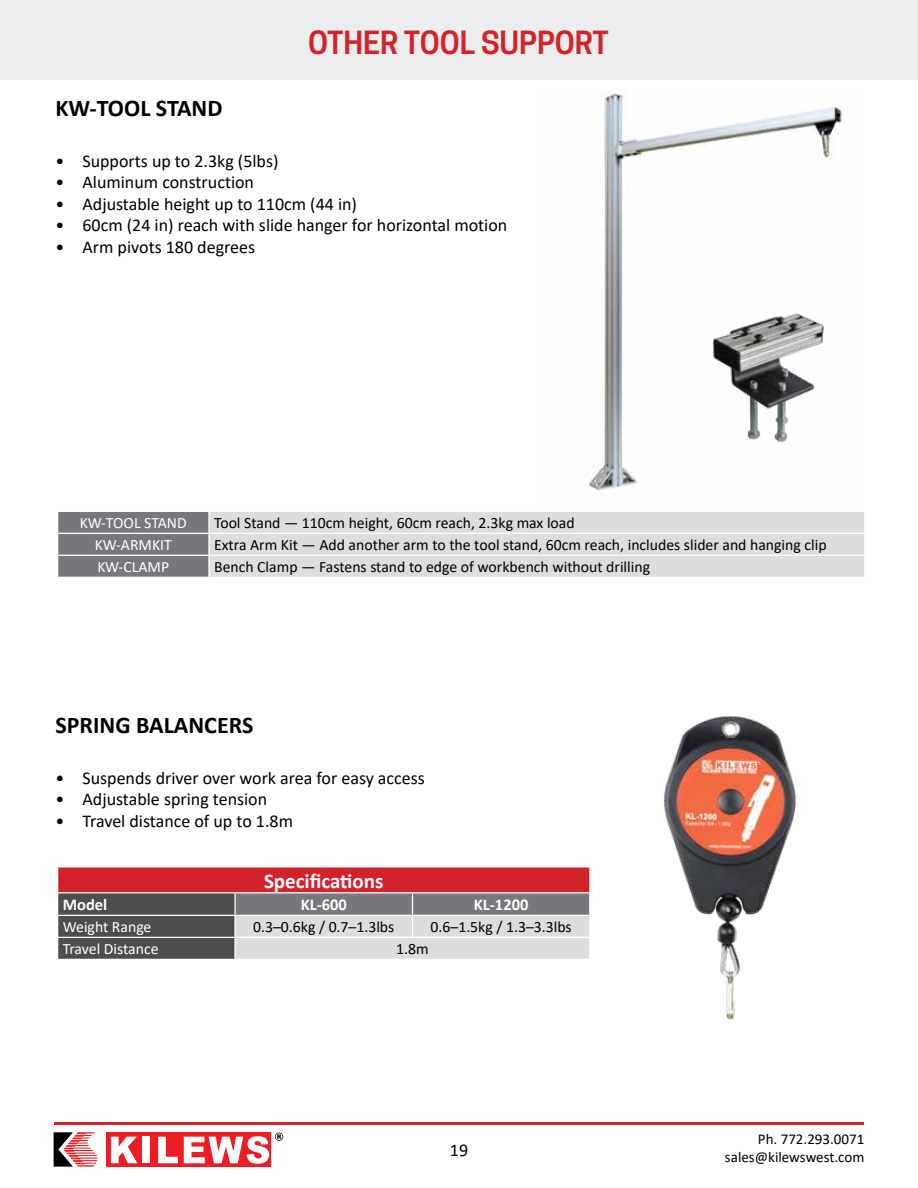
<style>
.page{position:relative;width:918px;height:1188px;background:#fff}
.page>*{position:absolute;margin:0;border:0;box-sizing:border-box;transform-origin:0 0}
.t1{font:600 30px "Cooper Hewitt";color:#d2232a}
.t2{font:700 24px "Calibri";color:#000}
.t3{font:700 21px "Calibri";color:#fff}
.t4{font:18px "Calibri";color:#000}
.t5{font:700 16.5px "Calibri";color:#fff}
.t6{font:15.75px "Calibri";color:#000}
.t7{font:15.75px "Calibri";color:#fff}
.t8{font:15px/18px "Calibri";color:#000;text-align:right}
</style>
<div class="page">
<svg style="left:54px;top:1132px;width:44px;height:35px"></svg>
<div style="left:107px;top:1132px;width:164px;height:34px;background:#ed1d24"></div>
<svg style="left:111px;top:1137px;width:26px;height:26px"></svg>
<div style="left:143px;top:1137px;width:7px;height:26px;background:#fff"></div>
<svg style="left:158px;top:1137px;width:20px;height:26px"></svg>
<svg style="left:184px;top:1136px;width:85px;height:28px"></svg>
<svg style="left:275px;top:1133px;width:8px;height:8px"></svg>
<hr style="left:54px;top:1122px;width:810px;height:3px;background:#d2232a">
<div style="left:0;top:0;width:918px;height:80px;background:#e6e7e8"></div>
<svg style="left:57px;top:512px;width:807px;height:65px;background:#cacbcc"></svg>
<hr style="left:208px;top:512px;width:2px;height:21px;background:#fff">
<hr style="left:209px;top:533px;width:657px;height:1px;background:#fff">
<hr style="left:208px;top:534px;width:2px;height:21px;background:#fff">
<hr style="left:209px;top:555px;width:657px;height:1px;background:#fff">
<hr style="left:208px;top:556px;width:2px;height:21px;background:#fff">
<svg style="left:57px;top:868px;width:533px;height:91px;background:#aa7b7f"></svg>
<hr style="left:589px;top:916px;width:2px;height:21px;background:#fff">
<hr style="left:235px;top:937px;width:177px;height:1px;background:#fff">
<hr style="left:234px;top:938px;width:2px;height:21px;background:#fff">
<hr style="left:412px;top:937px;width:179px;height:1px;background:#fff">
<hr style="left:589px;top:938px;width:2px;height:21px;background:#fff">
<img style="left:588px;top:91px;width:255px;height:400px">
<img style="left:711px;top:310px;width:114px;height:133px">
<img style="left:664px;top:716px;width:132px;height:305px">
<h1 class="t1" style="left:308px;top:25px;width:302px">OTHER TOOL SUPPORT</h1>
<h2 class="t2" style="left:56px;top:91px;width:169px">KW-TOOL STAND</h2>
<p class="t4" style="left:56px;top:148px;width:225px">• Supports up to 2.3kg (5lbs)</p>
<p class="t4" style="left:56px;top:170px;width:200px">• Aluminum construction</p>
<p class="t4" style="left:56px;top:191px;width:303px">• Adjustable height up to 110cm (44 in)</p>
<p class="t4" style="left:56px;top:213px;width:453px">• 60cm (24 in) reach with slide hanger for horizontal motion</p>
<p class="t4" style="left:56px;top:235px;width:201px">• Arm pivots 180 degrees</p>
<p class="t7" style="left:80px;top:512px;width:108px">KW-TOOL STAND</p>
<p class="t6" style="left:214px;top:512px;width:362px">Tool Stand — 110cm height, 60cm reach, 2.3kg max load</p>
<p class="t7" style="left:95px;top:534px;width:79px">KW-ARMKIT</p>
<p class="t6" style="left:214px;top:534px;width:614px">Extra Arm Kit — Add another arm to the tool stand, 60cm reach, includes slider and hanging clip</p>
<p class="t7" style="left:97px;top:556px;width:73px">KW-CLAMP</p>
<p class="t6" style="left:214px;top:556px;width:438px">Bench Clamp — Fastens stand to edge of workbench without drilling</p>
<h2 class="t2" style="left:56px;top:708px;width:199px">SPRING BALANCERS</h2>
<p class="t4" style="left:56px;top:765px;width:371px">• Suspends driver over work area for easy access</p>
<p class="t4" style="left:56px;top:787px;width:213px">• Adjustable spring tension</p>
<p class="t4" style="left:56px;top:808px;width:239px">• Travel distance of up to 1.8m</p>
<p class="t3" style="left:264px;top:866px;width:121px">Specifications</p>
<p class="t5" style="left:63px;top:893px;width:46px">Model</p>
<p class="t5" style="left:301px;top:893px;width:48px">KL-600</p>
<p class="t5" style="left:474px;top:893px;width:56px">KL-1200</p>
<p class="t7" style="left:63px;top:916px;width:90px">Weight Range</p>
<p class="t6" style="left:253px;top:916px;width:143px">0.3–0.6kg / 0.7–1.3lbs</p>
<p class="t6" style="left:431px;top:916px;width:143px">0.6–1.5kg / 1.3–3.3lbs</p>
<p class="t7" style="left:63px;top:938px;width:97px">Travel Distance</p>
<p class="t6" style="left:396px;top:938px;width:34px">1.8m</p>
<p class="t4" style="left:450px;top:1138px;width:20px">19</p>
<p class="t8" style="left:725px;top:1129px;width:141px">Ph. 772.293.0071 sales@kilewswest.com</p>
</div>
